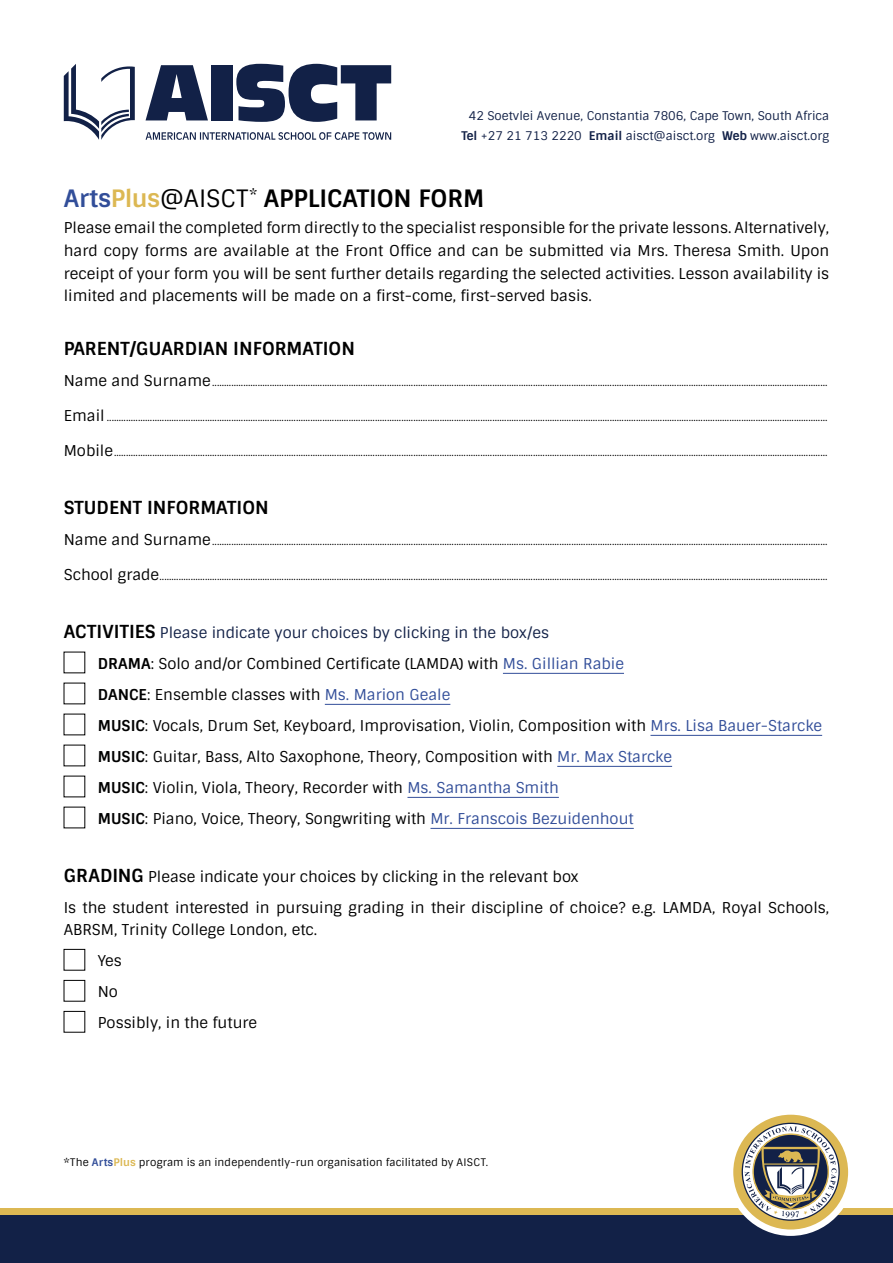
<style>
.page{position:relative;width:893px;height:1263px;background:#fff}
.page>*{position:absolute;margin:0;border:0;box-sizing:border-box;transform-origin:0 0}
.t1{font:700 24px "Sintony";letter-spacing:-.005em;color:#000}
.t2{font:700 18px "Sintony";color:#000}
.t3{font:15px/31px "Sintony";color:#000}
.t4{font:12px/19.5px "Sintony";color:#122147;text-align:right}
.t5{font:10.5px "Sintony";letter-spacing:.015em;color:#000}
.s1{font-weight:700}
.s2{color:#324e99}
.s3{color:#dcb853}
.s4{font-weight:400}
.s5{font-size:15px}
.s6{font-weight:700;font-size:18px}
.s7{color:#122147}
.s8{font-weight:700;color:#324e99}
.s9{font-weight:700;color:#dcb853}
</style>
<div class="page">
<div style="left:0;top:1209px;width:893px;height:54px;background:#122147"></div>
<div style="left:0;top:1209px;width:893px;height:6px;background:#dcb853"></div>
<div style="left:727px;top:1108px;width:127px;height:128px;background:#fff;border-radius:50%"></div>
<svg style="left:733px;top:1115px;width:115px;height:114px;background:#cfb25f"></svg>
<svg style="left:745px;top:1126px;width:92px;height:91px"></svg>
<svg style="left:146px;top:132px;width:245px;height:8px"></svg>
<svg style="left:146px;top:65px;width:62px;height:55px"></svg>
<div style="left:212px;top:65px;width:21px;height:55px;background:#122147"></div>
<svg style="left:236px;top:64px;width:155px;height:58px"></svg>
<svg style="left:64px;top:64px;width:71px;height:76px"></svg>
<hr style="left:503px;top:673px;width:121px;height:1px;background:#324e99">
<hr style="left:325px;top:704px;width:125px;height:1px;background:#324e99">
<hr style="left:650px;top:735px;width:172px;height:1px;background:#324e99">
<hr style="left:557px;top:766px;width:115px;height:1px;background:#324e99">
<hr style="left:407px;top:797px;width:152px;height:1px;background:#324e99">
<hr style="left:430px;top:828px;width:204px;height:1px;background:#324e99">
<p class="t4" style="left:461px;top:106px;width:369px">42 Soetvlei Avenue, Constantia 7806, Cape Town, South Africa<br><span class="s1">Tel</span> +27 21 713 2220 <span class="s1">Email</span> aisct@aisct.org <span class="s1">Web</span> www.aisct.org</p>
<h1 class="t1" style="left:64px;top:183px;width:422px"><span class="s2">Arts</span><span class="s3">Plus</span><span class="s4">@AISCT</span><sup>*</sup> APPLICATION FORM</h1>
<p class="t3" style="left:64px;top:217px;width:767px;line-height:22.5px;text-align:justify">Please email the completed form directly to the specialist responsible for the private lessons. Alternatively, hard copy forms are available at the Front Office and can be submitted via Mrs. Theresa Smith. Upon receipt of your form you will be sent further details regarding the selected activities. Lesson availability is limited and placements will be made on a first-come, first-served basis.</p>
<h2 class="t2" style="left:64px;top:337px;width:293px">PARENT/GUARDIAN INFORMATION</h2>
<p class="t5" style="left:64px;top:375px;width:765px"><span class="s5">Name and Surname</span>.................................................................................................................................................................................................................................................................</p>
<p class="t5" style="left:64px;top:410px;width:765px"><span class="s5">Email</span> .............................................................................................................................................................................................................................................................................................................</p>
<p class="t5" style="left:64px;top:446px;width:765px"><span class="s5">Mobile</span>..........................................................................................................................................................................................................................................................................................................</p>
<h2 class="t2" style="left:64px;top:496px;width:206px">STUDENT INFORMATION</h2>
<p class="t5" style="left:64px;top:534px;width:765px"><span class="s5">Name and Surname</span>.................................................................................................................................................................................................................................................................</p>
<p class="t5" style="left:64px;top:570px;width:765px"><span class="s5">School grade</span>.......................................................................................................................................................................................................................................................................................</p>
<p class="t3" style="left:98px;top:617px;width:726px;text-indent:-34px"><span class="s6">ACTIVITIES</span> <span class="s7">Please indicate your choices by clicking in the box/es<br></span><span class="s1">DRAMA</span>: Solo and/or Combined Certificate (LAMDA) with <span class="s2">Ms. Gillian Rabie<br></span><span class="s1">DANCE</span>: Ensemble classes with <span class="s2">Ms. Marion Geale<br></span><span class="s1">MUSIC</span>: Vocals, Drum Set, Keyboard, Improvisation, Violin, Composition with <span class="s2">Mrs. Lisa Bauer-Starcke </span><span class="s1">MUSIC</span>: Guitar, Bass, Alto Saxophone, Theory, Composition with <span class="s2">Mr. Max Starcke<br></span><span class="s1">MUSIC</span>: Violin, Viola, Theory, Recorder with <span class="s2">Ms. Samantha Smith<br></span><span class="s1">MUSIC</span>: Piano, Voice, Theory, Songwriting with <span class="s2">Mr. Franscois Bezuidenhout</span></p>
<h3 class="t3" style="left:64px;top:861px;width:767px"><span class="s6">GRADING</span> Please indicate your choices by clicking in the relevant box<br>Is the student interested in pursuing grading in their discipline of choice? e.g. LAMDA, Royal Schools,</h3>
<h3 class="t3" style="left:98px;top:914px;width:221px;text-indent:-34px">ABRSM, Trinity College London, etc.<br>Yes<br>No<br>Possibly, in the future</h3>
<p class="t5" style="left:64px;top:1156px;width:426px">*The <span class="s8">Arts</span><span class="s9">Plus</span> program is an independently-run organisation facilitated by AISCT.</p>
</div>
